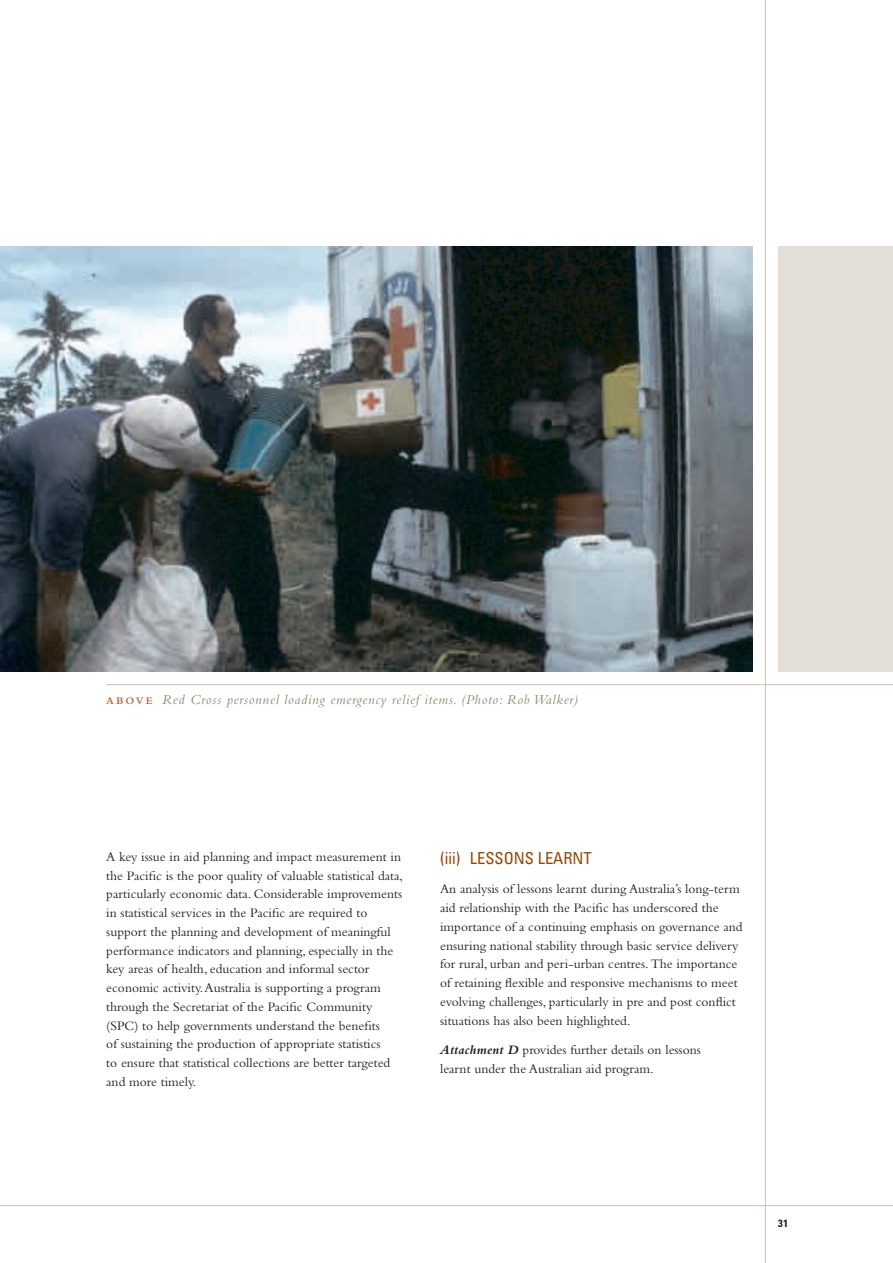
<style>
.page{position:relative;width:893px;height:1263px;background:#fff}
.page>*{position:absolute;margin:0;border:0;box-sizing:border-box;transform-origin:0 0}
.t1{font:condensed 16.5px "Univers";color:#994606}
.t2{font:italic 14.25px "Bembo";letter-spacing:.05em;color:#938a77}
.t3{font:13.5px/18.8px "Bembo";color:#231f20}
.t4{font:700 condensed 10.5px "Univers";color:#231f20}
.s1{font-weight:700;font-style:normal;font-size:10.5px;color:#b57242}
.s2{font-weight:700;font-style:italic}
</style>
<div class="page">
<hr style="left:0;top:1205px;width:893px;height:1px;background:#cbc2b7">
<hr style="left:765px;top:0;width:1px;height:1263px;background:#cbc2b7">
<img style="left:0;top:247px;width:753px;height:425px">
<div style="left:778px;top:247px;width:115px;height:425px;background:#e3dfd8"></div>
<hr style="left:106px;top:684px;width:787px;height:1px;background:#cbc2b7">
<p class="t2" style="left:106px;top:691px;width:473px"><span class="s1">A B OV E</span> Red Cross personnel loading emergency relief items. (Photo: Rob Walker)</p>
<p class="t3" style="left:106px;top:847px;width:298px">A key issue in aid planning and impact measurement in the Pacific is the poor quality of valuable statistical data, particularly economic data. Considerable improvements in statistical services in the Pacific are required to support the planning and development of meaningful performance indicators and planning, especially in the key areas of health, education and informal sector economic activity. Australia is supporting a program through the Secretariat of the Pacific Community (SPC) to help governments understand the benefits<br>of sustaining the production of appropriate statistics<br>to ensure that statistical collections are better targeted and more timely.</p>
<p class="t1" style="left:440px;top:848px;width:153px">(iii) LESSONS LEARNT</p>
<p class="t3" style="left:440px;top:879px;width:304px">An analysis of lessons learnt during Australia’s long-term aid relationship with the Pacific has underscored the importance of a continuing emphasis on governance and ensuring national stability through basic service delivery for rural, urban and peri-urban centres. The importance of retaining flexible and responsive mechanisms to meet evolving challenges, particularly in pre and post conflict situations has also been highlighted.</p>
<p class="t3" style="left:440px;top:1040px;width:262px"><span class="s2">Attachment D</span> provides further details on lessons learnt under the Australian aid program.</p>
<p class="t4" style="left:778px;top:1217px;width:11px">31</p>
</div>
